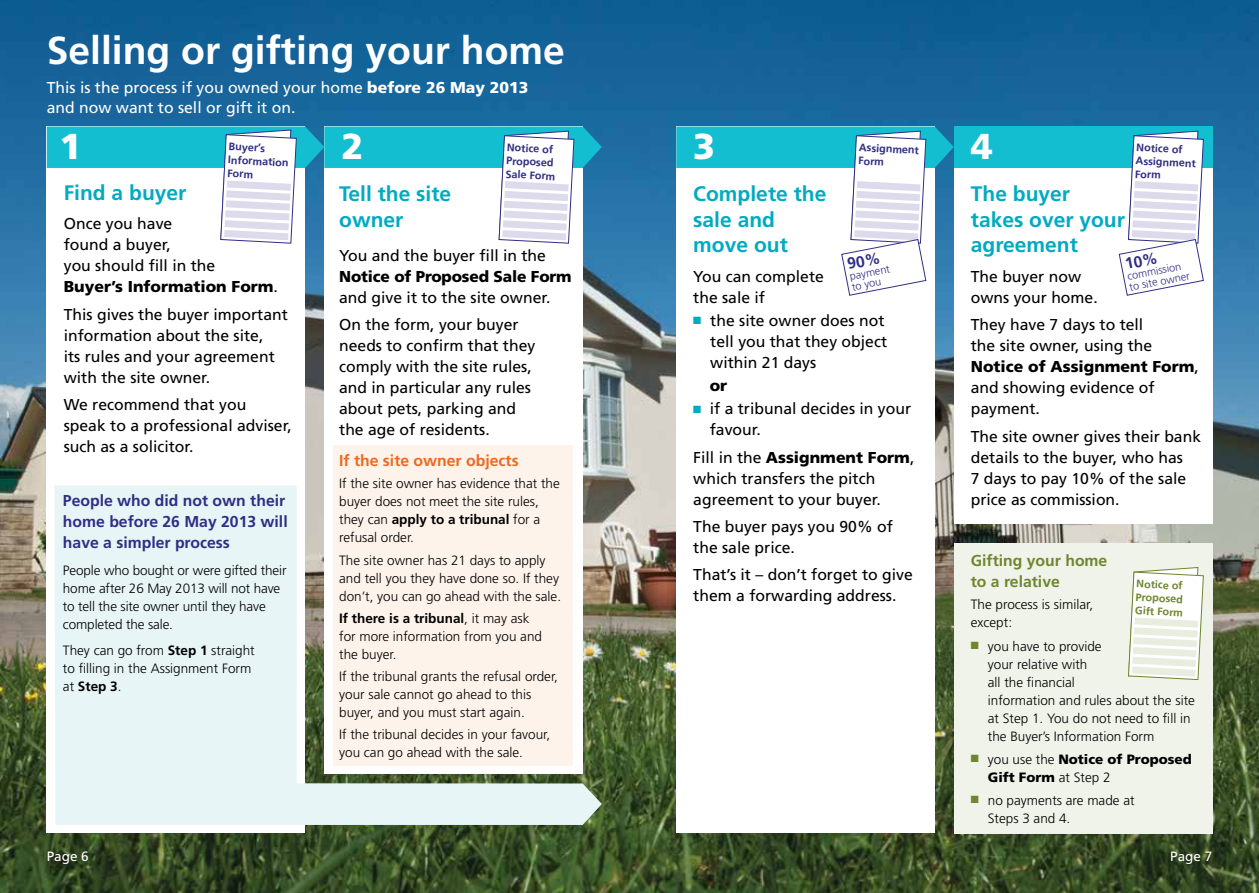
<style>
.page{position:relative;width:1259px;height:893px;background:#fff}
.page>*{position:absolute;margin:0;border:0;box-sizing:border-box;transform-origin:0 0}
.t1{font:700 39px "Frutiger";color:#fff}
.t2{font:900 36px "Frutiger";color:#fff}
.t3{font:700 21px/25.5px "Frutiger";color:#00abc2}
.t4{font:15.75px/21px "Frutiger";color:#000}
.t5{font:15.75px/20.2px "Frutiger";color:#fff}
.t6{font:700 15.75px/21px "Frutiger";color:#302e84}
.t7{font:900 15.75px "Frutiger";letter-spacing:-.01em;color:#000}
.t8{font:700 15.75px/21px "Frutiger";color:#6f862d}
.t9{font:700 15.75px "Frutiger";color:#ef6821}
.t10{font:300 13.5px/18px "Frutiger";color:#000}
.t11{font:900 13.5px/18px "Frutiger";color:#000}
.t12{font:13.5px "Frutiger";color:#fff}
.t13{font:300 10.95px/10.9px "Frutiger";color:#302e84}
.t14{font:700 10.8px/13.4px "Frutiger";color:#302e84}
.t15{font:700 10.8px/13.4px "Frutiger";color:#6f862d}
.s1{font-weight:900}
.s2{font-weight:700}
.s3{color:#00abc2}
.s4{color:#6f862d}
.s5{font-weight:300}
</style>
<div class="page">
<img style="left:0;top:0;width:617px;height:893px">
<div style="left:47px;top:126px;width:258px;height:707px;background:#fff"></div>
<div style="left:324px;top:126px;width:259px;height:648px;background:#fff"></div>
<div style="left:333px;top:445px;width:240px;height:321px;background:#fef3ea"></div>
<svg style="left:47px;top:108px;width:555px;height:158px"></svg>
<svg style="left:54px;top:485px;width:548px;height:340px;fill:#e8f5f7"></svg>
<img style="left:617px;top:0;width:642px;height:893px">
<div style="left:676px;top:126px;width:258px;height:707px;background:#fff"></div>
<div style="left:954px;top:126px;width:258px;height:398px;background:#fff"></div>
<div style="left:954px;top:543px;width:258px;height:290px;background:#f0f3ea"></div>
<svg style="left:1128px;top:567px;width:76px;height:113px"></svg>
<div style="left:954px;top:126px;width:258px;height:42px;background:#13bed1"></div>
<svg style="left:676px;top:108px;width:278px;height:188px"></svg>
<svg style="left:1118px;top:108px;width:86px;height:188px"></svg>
<h1 class="t1" style="left:47px;top:28px;width:519px">Selling or gifting your home</h1>
<p class="t5" style="left:47px;top:77px;width:483px">This is the process if you owned your home <span class="s1">before 26 May 2013 </span>and now want to sell or gift it on.</p>
<h2 class="t2" style="left:60px;top:124px;width:24px">1</h2>
<p class="t14" style="left:229px;top:139px;width:38px;rotate:3deg">Buyer’s</p>
<h2 class="t2" style="left:341px;top:124px;width:24px">2</h2>
<p class="t14" style="left:228px;top:166px;width:27px;rotate:3deg">Form</p>
<p class="t14" style="left:228px;top:153px;width:62px;rotate:3deg">Information</p>
<p class="t14" style="left:507px;top:140px;width:51px;rotate:3deg">Notice of<br>Proposed<br>Sale Form</p>
<h2 class="t2" style="left:693px;top:124px;width:24px">3</h2>
<p class="t14" style="left:859px;top:140px;width:61px;rotate:3deg">Assignment</p>
<h2 class="t2" style="left:971px;top:124px;width:24px">4</h2>
<p class="t14" style="left:858px;top:154px;width:27px;rotate:3deg">Form</p>
<p class="t14" style="left:1136px;top:140px;width:61px;rotate:3deg">Notice of<br>Assignment<br>Form</p>
<h3 class="t3" style="left:64px;top:180px;width:124px">Find a buyer</h3>
<p class="t4" style="left:64px;top:213px;width:216px">Once you have<br>found a buyer,<br>you should fill in the<br><span class="s1">Buyer’s Information Form</span>.</p>
<p class="t4" style="left:64px;top:304px;width:226px">This gives the buyer important information about the site,<br>its rules and your agreement with the site owner.</p>
<p class="t4" style="left:64px;top:394px;width:229px">We recommend that you speak to a professional adviser, such as a solicitor.</p>
<p class="t6" style="left:63px;top:490px;width:226px">People who did not own their home before 26 May 2013 will have a simpler process</p>
<p class="t10" style="left:63px;top:561px;width:225px">People who bought or were gifted their home after 26 May 2013 will not have to tell the site owner until they have completed the sale.</p>
<p class="t10" style="left:63px;top:641px;width:193px">They can go from <span class="s2">Step 1</span> straight to filling in the Assignment Form at <span class="s2">Step 3</span>.</p>
<h3 class="t3" style="left:339px;top:181px;width:114px">Tell the site owner</h3>
<p class="t4" style="left:339px;top:244px;width:208px">You and the buyer fill in the</p>
<p class="t7" style="left:339px;top:266px;width:234px">Notice of Proposed Sale Form</p>
<p class="t4" style="left:339px;top:283px;width:213px;line-height:27.3px">and give it to the site owner.<br>On the form, your buyer</p>
<p class="t4" style="left:339px;top:335px;width:198px">needs to confirm that they comply with the site rules, and in particular any rules about pets, parking and the age of residents.</p>
<p class="t9" style="left:339px;top:451px;width:181px">If the site owner objects</p>
<p class="t10" style="left:339px;top:475px;width:222px">If the site owner has evidence that the buyer does not meet the site rules, they can <span class="s2">apply to a tribunal</span> for a refusal order.</p>
<p class="t10" style="left:339px;top:551px;width:223px">The site owner has 21 days to apply and tell you they have done so. If they don’t, you can go ahead with the sale.</p>
<p class="t10" style="left:339px;top:609px;width:204px"><span class="s2">If there is a tribunal</span>, it may ask for more information from you and the buyer.</p>
<p class="t10" style="left:339px;top:667px;width:220px">If the tribunal grants the refusal order, your sale cannot go ahead to this buyer, and you must start again.</p>
<p class="t10" style="left:339px;top:726px;width:213px">If the tribunal decides in your favour, you can go ahead with the sale.</p>
<h3 class="t3" style="left:693px;top:181px;width:135px">Complete the sale and move out</h3>
<p class="t4" style="left:693px;top:266px;width:132px">You can complete the sale if</p>
<p class="t4" style="left:710px;top:310px;width:178px;text-indent:-17px"><span class="s3">■</span> the site owner does not tell you that they object within 21 days</p>
<p class="t7" style="left:710px;top:376px;width:19px">or</p>
<p class="t4" style="left:710px;top:398px;width:203px;text-indent:-16px"><span class="s3">■</span> if a tribunal decides in your favour.</p>
<p class="t4" style="left:693px;top:446px;width:223px">Fill in the <span class="s1">Assignment Form</span>, which transfers the pitch agreement to your buyer.</p>
<p class="t4" style="left:693px;top:516px;width:201px">The buyer pays you 90% of the sale price.</p>
<p class="t4" style="left:693px;top:564px;width:221px">That’s it – don’t forget to give them a forwarding address.</p>
<p class="t13" style="left:849px;top:271px;width:42px;rotate:-11deg">payment to you</p>
<h3 class="t3" style="left:971px;top:181px;width:156px">The buyer takes over your agreement</h3>
<p class="t4" style="left:971px;top:266px;width:128px">The buyer now owns your home.</p>
<p class="t4" style="left:971px;top:314px;width:230px">They have 7 days to tell<br>the site owner, using the<br><span class="s1">Notice of Assignment Form</span>, and showing evidence of payment.</p>
<p class="t4" style="left:971px;top:425px;width:232px">The site owner gives their bank details to the buyer, who has<br>7 days to pay 10% of the sale price as commission.</p>
<p class="t13" style="left:1126px;top:271px;width:63px;rotate:-11deg">commission to site owner</p>
<p class="t8" style="left:971px;top:550px;width:138px">Gifting your home to a relative</p>
<p class="t10" style="left:971px;top:596px;width:124px">The process is similar, except:</p>
<p class="t10" style="left:988px;top:637px;width:209px;text-indent:-17px"><span class="s4">■</span> you have to provide<br>your relative with<br>all the financial<br>information and rules about the site at Step 1. You do not need to fill in the Buyer’s Information Form</p>
<p class="t11" style="left:988px;top:750px;width:205px;text-indent:-17px"><span class="s4">■</span> <span class="s5">you use the</span> Notice of Proposed<br>Gift Form <span class="s5">at Step 2</span></p>
<p class="t10" style="left:988px;top:791px;width:148px;text-indent:-17px"><span class="s4">■</span> no payments are made at<br>Steps 3 and 4.</p>
<p class="t15" style="left:1136px;top:577px;width:50px;rotate:3deg">Notice of<br>Proposed<br>Gift Form</p>
<p class="t12" style="left:47px;top:848px;width:44px">Page 6</p>
<p class="t12" style="left:1170px;top:848px;width:44px">Page 7</p>
</div>
